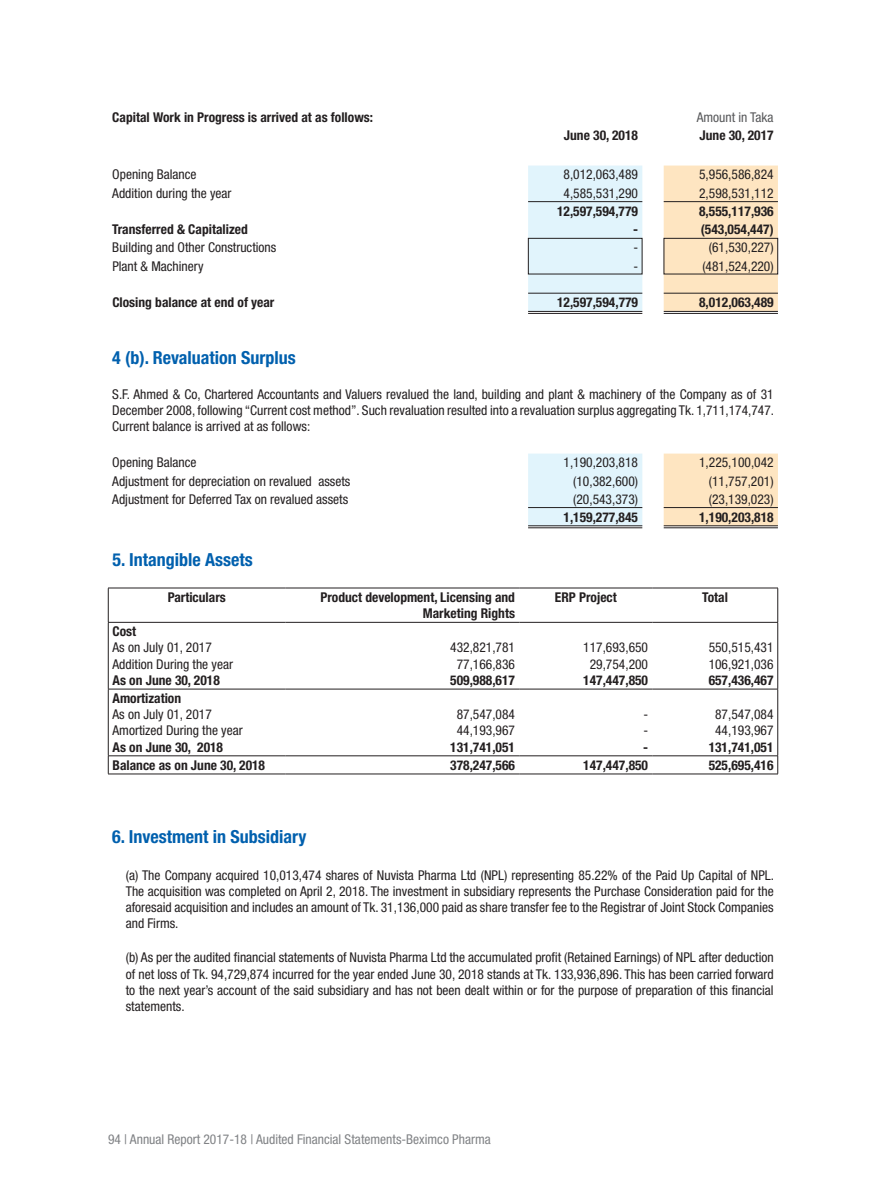
<style>
.page{position:relative;width:886px;height:1188px;background:#fff}
.page>*{position:absolute;margin:0;border:0;box-sizing:border-box;transform-origin:0 0}
.t1{font:700 condensed 18px "Helvetica Neue LT Std";color:#0160ae}
.t2{font:condensed 13.5px/16.2px "Helvetica Neue LT Std";color:#231f20}
.t3{font:700 condensed 13.5px/16.2px "Helvetica Neue LT Std";color:#231f20;text-align:right}
.t4{font:condensed 13.5px "Helvetica Neue LT Std";color:#808285}
.t5{font:condensed 13.5px "Helvetica Neue LT Std";color:#57585a}
</style>
<div class="page">
<svg style="left:528px;top:166px;width:114px;height:359px"></svg>
<svg style="left:663px;top:166px;width:115px;height:359px"></svg>
<hr style="left:108px;top:588px;width:177px;height:1px;background:#231f20">
<hr style="left:108px;top:588px;width:1px;height:34px;background:#231f20">
<hr style="left:285px;top:588px;width:234px;height:1px;background:#231f20">
<hr style="left:519px;top:588px;width:133px;height:1px;background:#231f20">
<hr style="left:652px;top:588px;width:126px;height:1px;background:#231f20">
<hr style="left:777px;top:588px;width:1px;height:34px;background:#231f20">
<hr style="left:108px;top:622px;width:177px;height:1px;background:#231f20">
<hr style="left:108px;top:623px;width:1px;height:66px;background:#231f20">
<hr style="left:285px;top:622px;width:234px;height:1px;background:#231f20">
<hr style="left:519px;top:622px;width:133px;height:1px;background:#231f20">
<hr style="left:652px;top:622px;width:126px;height:1px;background:#231f20">
<hr style="left:777px;top:623px;width:1px;height:66px;background:#231f20">
<hr style="left:108px;top:689px;width:177px;height:1px;background:#231f20">
<hr style="left:108px;top:689px;width:1px;height:67px;background:#231f20">
<hr style="left:285px;top:689px;width:234px;height:1px;background:#231f20">
<hr style="left:519px;top:689px;width:133px;height:1px;background:#231f20">
<hr style="left:652px;top:689px;width:126px;height:1px;background:#231f20">
<hr style="left:777px;top:689px;width:1px;height:67px;background:#231f20">
<hr style="left:108px;top:756px;width:177px;height:1px;background:#231f20">
<svg style="left:108px;top:756px;width:1px;height:18px"></svg>
<hr style="left:285px;top:756px;width:234px;height:1px;background:#231f20">
<hr style="left:519px;top:756px;width:133px;height:1px;background:#231f20">
<hr style="left:652px;top:756px;width:126px;height:1px;background:#231f20">
<svg style="left:777px;top:756px;width:1px;height:18px"></svg>
<hr style="left:108px;top:774px;width:177px;height:1px;background:#231f20">
<hr style="left:285px;top:774px;width:234px;height:1px;background:#231f20">
<hr style="left:519px;top:774px;width:133px;height:1px;background:#231f20">
<hr style="left:652px;top:774px;width:126px;height:1px;background:#231f20">
<hr style="left:528px;top:293px;width:114px;height:1px;background:#231f20">
<hr style="left:528px;top:507px;width:114px;height:1px;background:#231f20">
<hr style="left:663px;top:293px;width:115px;height:1px;background:#231f20">
<hr style="left:663px;top:507px;width:115px;height:1px;background:#231f20">
<hr style="left:528px;top:311px;width:114px;height:1px;background:#231f20">
<hr style="left:528px;top:313px;width:114px;height:1px;background:#231f20">
<hr style="left:528px;top:525px;width:114px;height:1px;background:#231f20">
<hr style="left:528px;top:527px;width:114px;height:1px;background:#231f20">
<hr style="left:663px;top:311px;width:115px;height:1px;background:#231f20">
<hr style="left:663px;top:313px;width:115px;height:1px;background:#231f20">
<hr style="left:663px;top:525px;width:115px;height:1px;background:#231f20">
<hr style="left:663px;top:527px;width:115px;height:1px;background:#231f20">
<div style="left:528px;top:238px;width:114px;height:36px;border:1px solid #231f20"></div>
<div style="left:663px;top:238px;width:115px;height:36px;border:1px solid #231f20"></div>
<hr style="left:528px;top:201px;width:114px;height:1px;background:#231f20">
<hr style="left:663px;top:201px;width:115px;height:1px;background:#231f20">
<p class="t3" style="left:112px;top:109px;width:262px">Capital Work in Progress is arrived at as follows:</p>
<p class="t5" style="left:696px;top:109px;width:78px">Amount in Taka</p>
<p class="t3" style="left:564px;top:127px;width:76px">June 30, 2018</p>
<p class="t3" style="left:699px;top:127px;width:76px">June 30, 2017</p>
<p class="t2" style="left:112px;top:166px;width:86px">Opening Balance</p>
<p class="t2" style="left:563px;top:166px;width:76px">8,012,063,489</p>
<p class="t2" style="left:699px;top:166px;width:76px">5,956,586,824</p>
<p class="t2" style="left:112px;top:185px;width:121px">Addition during the year</p>
<p class="t2" style="left:563px;top:185px;width:76px">4,585,531,290</p>
<p class="t2" style="left:699px;top:185px;width:76px">2,598,531,112</p>
<p class="t3" style="left:557px;top:203px;width:82px">12,597,594,779</p>
<p class="t3" style="left:699px;top:203px;width:76px">8,555,117,936</p>
<p class="t3" style="left:112px;top:221px;width:137px">Transferred &amp; Capitalized</p>
<p class="t3" style="left:633px;top:221px;width:6px">-</p>
<p class="t3" style="left:701px;top:221px;width:74px">(543,054,447)</p>
<p class="t2" style="left:112px;top:239px;width:165px">Building and Other Constructions</p>
<p class="t2" style="left:633px;top:239px;width:6px">-</p>
<p class="t2" style="left:709px;top:239px;width:66px">(61,530,227)</p>
<p class="t2" style="left:112px;top:258px;width:93px">Plant &amp; Machinery</p>
<p class="t2" style="left:633px;top:258px;width:6px">-</p>
<p class="t2" style="left:702px;top:258px;width:73px">(481,524,220)</p>
<p class="t3" style="left:112px;top:294px;width:164px">Closing balance at end of year</p>
<p class="t3" style="left:557px;top:294px;width:82px">12,597,594,779</p>
<p class="t3" style="left:699px;top:294px;width:76px">8,012,063,489</p>
<h1 class="t1" style="left:112px;top:347px;width:185px">4 (b). Revaluation Surplus</h1>
<p class="t2" style="left:112px;top:386px;width:663px;text-align:justify">S.F. Ahmed &amp; Co, Chartered Accountants and Valuers revalued the land, building and plant &amp; machinery of the Company as of 31<br>December 2008, following “Current cost method”. Such revaluation resulted into a revaluation surplus aggregating Tk. 1,711,174,747.<br>Current balance is arrived at as follows:</p>
<p class="t2" style="left:112px;top:455px;width:86px">Opening Balance</p>
<p class="t2" style="left:563px;top:455px;width:76px">1,190,203,818</p>
<p class="t2" style="left:699px;top:455px;width:76px">1,225,100,042</p>
<p class="t2" style="left:112px;top:473px;width:239px">Adjustment for depreciation on revalued assets</p>
<p class="t2" style="left:573px;top:473px;width:66px">(10,382,600)</p>
<p class="t2" style="left:709px;top:473px;width:66px">(11,757,201)</p>
<p class="t2" style="left:112px;top:491px;width:237px">Adjustment for Deferred Tax on revalued assets</p>
<p class="t2" style="left:573px;top:491px;width:66px">(20,543,373)</p>
<p class="t2" style="left:709px;top:491px;width:66px">(23,139,023)</p>
<p class="t3" style="left:563px;top:509px;width:76px">1,159,277,845</p>
<p class="t3" style="left:699px;top:509px;width:76px">1,190,203,818</p>
<h1 class="t1" style="left:112px;top:548px;width:142px">5. Intangible Assets</h1>
<p class="t3" style="left:168px;top:589px;width:60px">Particulars</p>
<p class="t3" style="left:320px;top:589px;width:196px">Product development, Licensing and<br>Marketing Rights</p>
<p class="t3" style="left:555px;top:589px;width:63px">ERP Project</p>
<p class="t3" style="left:702px;top:589px;width:27px">Total</p>
<p class="t3" style="left:112px;top:623px;width:25px">Cost</p>
<p class="t2" style="left:112px;top:639px;width:122px">As on July 01, 2017<br>Addition During the year</p>
<p class="t3" style="left:112px;top:672px;width:109px">As on June 30, 2018</p>
<p class="t2" style="left:450px;top:639px;width:66px;text-align:center">432,821,781<br>77,166,836</p>
<p class="t3" style="left:450px;top:672px;width:66px">509,988,617</p>
<p class="t2" style="left:583px;top:639px;width:66px;text-align:center">117,693,650<br>29,754,200</p>
<p class="t3" style="left:583px;top:672px;width:66px">147,447,850</p>
<p class="t2" style="left:708px;top:639px;width:66px">550,515,431<br>106,921,036</p>
<p class="t3" style="left:708px;top:672px;width:66px">657,436,467</p>
<p class="t3" style="left:112px;top:690px;width:70px">Amortization</p>
<p class="t2" style="left:112px;top:706px;width:132px">As on July 01, 2017<br>Amortized During the year</p>
<p class="t3" style="left:112px;top:739px;width:112px">As on June 30, 2018</p>
<p class="t2" style="left:457px;top:706px;width:60px">87,547,084<br>44,193,967</p>
<p class="t3" style="left:450px;top:739px;width:66px">131,741,051</p>
<p class="t2" style="left:643px;top:706px;width:6px">- -</p>
<p class="t3" style="left:643px;top:739px;width:6px">-</p>
<p class="t2" style="left:715px;top:706px;width:60px">87,547,084<br>44,193,967</p>
<p class="t3" style="left:708px;top:739px;width:66px">131,741,051</p>
<p class="t3" style="left:112px;top:757px;width:154px">Balance as on June 30, 2018</p>
<p class="t3" style="left:450px;top:757px;width:66px">378,247,566</p>
<p class="t3" style="left:583px;top:757px;width:66px">147,447,850</p>
<p class="t3" style="left:708px;top:757px;width:66px">525,695,416</p>
<h1 class="t1" style="left:112px;top:826px;width:196px">6. Investment in Subsidiary</h1>
<p class="t2" style="left:126px;top:867px;width:650px;text-align:justify">(a) The Company acquired 10,013,474 shares of Nuvista Pharma Ltd (NPL) representing 85.22% of the Paid Up Capital of NPL.<br>The acquisition was completed on April 2, 2018. The investment in subsidiary represents the Purchase Consideration paid for the aforesaid acquisition and includes an amount of Tk. 31,136,000 paid as share transfer fee to the Registrar of Joint Stock Companies and Firms.</p>
<p class="t2" style="left:126px;top:950px;width:649px;text-align:justify">(b) As per the audited financial statements of Nuvista Pharma Ltd the accumulated profit (Retained Earnings) of NPL after deduction of net loss of Tk. 94,729,874 incurred for the year ended June 30, 2018 stands at Tk. 133,936,896. This has been carried forward to the next year’s account of the said subsidiary and has not been dealt within or for the purpose of preparation of this financial statements.</p>
<p class="t4" style="left:108px;top:1131px;width:384px">94 | Annual Report 2017-18 | Audited Financial Statements-Beximco Pharma</p>
</div>
